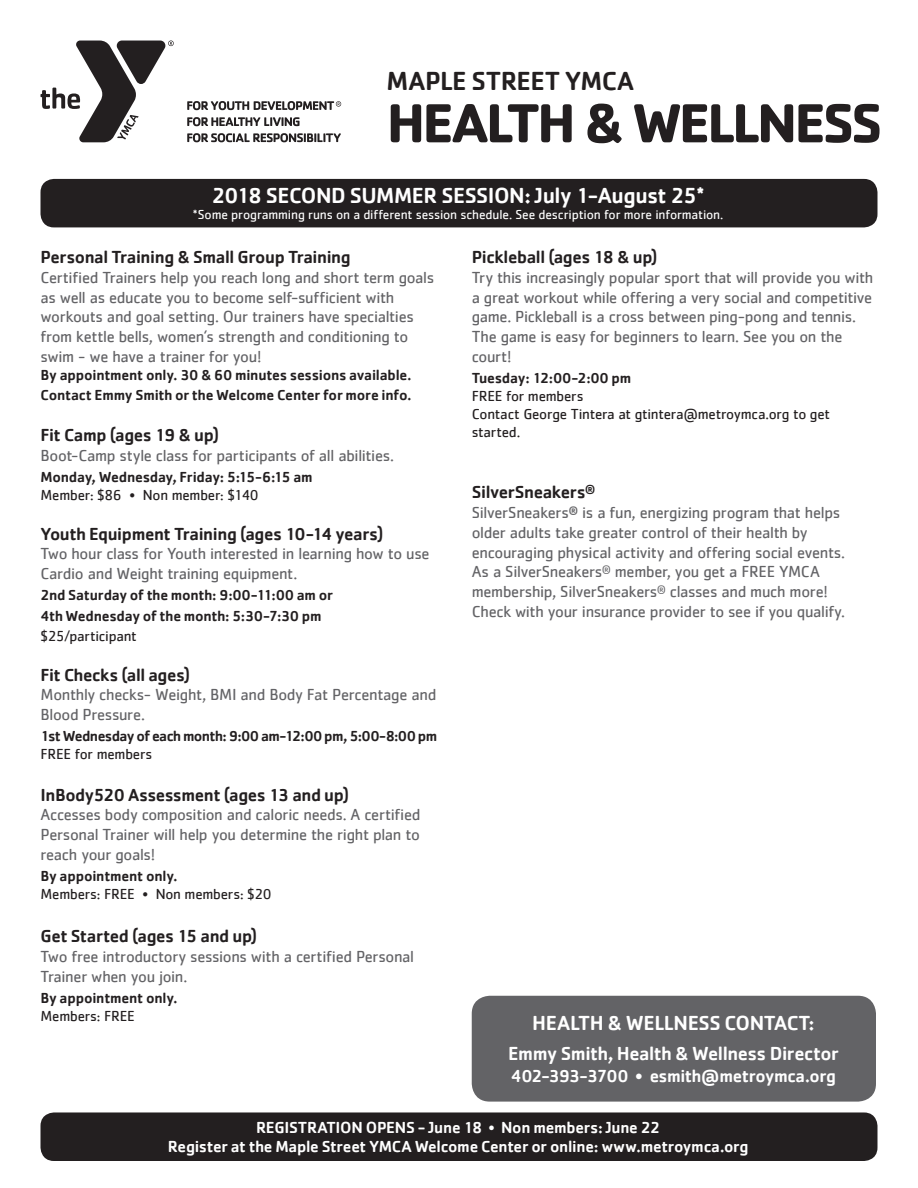
<style>
.page{position:relative;width:918px;height:1188px;background:#fff}
.page>*{position:absolute;margin:0;border:0;box-sizing:border-box;transform-origin:0 0}
.t1{font:700 57px "Cachet";letter-spacing:-.05em;color:#231f20}
.t2{font:500 27px "Cachet";letter-spacing:-.015em;color:#231f20}
.t3{font:500 22.5px "Cachet";letter-spacing:-.02em;color:#fff}
.t4{font:500 21px "Cachet";letter-spacing:-.02em;color:#fff}
.t5{font:500 19.5px "Cachet";letter-spacing:-.02em;color:#fff}
.t6{font:500 18px "Cachet";letter-spacing:-.02em;color:#231f20}
.t7{font:500 18px "Cachet";letter-spacing:-.025em;color:#fff}
.t8{font:16.5px/19.8px "Cachet";letter-spacing:-.02em;color:#636366}
.t9{font:500 16.5px/19.8px "Cachet";letter-spacing:-.015em;color:#fff;text-align:center}
.t10{font:500 15px/19.8px "Cachet";letter-spacing:-.015em;color:#231f20}
.t11{font:15px/18px "Cachet";letter-spacing:-.015em;color:#231f20}
.t12{font:500 15px "Cachet";letter-spacing:-.04em;color:#231f20}
.t13{font:13.5px "Cachet";letter-spacing:-.01em;color:#fff}
.s1{font-weight:400}
</style>
<div class="page">
<svg style="left:41px;top:40px;width:133px;height:102px"></svg>
<svg style="left:187px;top:117px;width:113px;height:9px"></svg>
<svg style="left:187px;top:133px;width:154px;height:9px"></svg>
<svg style="left:187px;top:101px;width:154px;height:9px"></svg>
<div style="left:40px;top:1112px;width:838px;height:49px;background:#231f20;border-radius:14px"></div>
<div style="left:40px;top:179px;width:838px;height:48px;background:#231f20;border-radius:14px"></div>
<div style="left:472px;top:996px;width:404px;height:106px;background:#636366;border-radius:18px"></div>
<h2 class="t2" style="left:387px;top:64px;width:249px">MAPLE STREET YMCA</h2>
<h1 class="t1" style="left:387px;top:86px;width:498px">HEALTH &amp; WELLNESS</h1>
<h3 class="t3" style="left:212px;top:182px;width:494px">2018 SECOND SUMMER SESSION: July 1-August 25*</h3>
<p class="t13" style="left:193px;top:207px;width:532px">*Some programming runs on a different session schedule. See description for more information.</p>
<p class="t6" style="left:40px;top:246px;width:312px">Personal Training &amp; Small Group Training</p>
<p class="t8" style="left:40px;top:267px;width:395px">Certified Trainers help you reach long and short term goals as well as educate you to become self-sufficient with workouts and goal setting. Our trainers have specialties from kettle bells, women’s strength and conditioning to swim - we have a trainer for you!</p>
<p class="t10" style="left:40px;top:365px;width:373px">By appointment only. 30 &amp; 60 minutes sessions available.<br>Contact Emmy Smith or the Welcome Center for more info.</p>
<p class="t6" style="left:40px;top:424px;width:180px">Fit Camp (ages 19 &amp; up)</p>
<p class="t8" style="left:40px;top:445px;width:355px">Boot-Camp style class for participants of all abilities.</p>
<p class="t10" style="left:40px;top:467px;width:274px">Monday, Wednesday, Friday: 5:15-6:15 am</p>
<p class="t11" style="left:40px;top:486px;width:220px">Member: $86 • Non member: $140</p>
<p class="t6" style="left:40px;top:523px;width:345px">Youth Equipment Training (ages 10-14 years)</p>
<p class="t8" style="left:40px;top:544px;width:391px">Two hour class for Youth interested in learning how to use<br>Cardio and Weight training equipment.</p>
<p class="t10" style="left:40px;top:584px;width:294px;line-height:21px">2nd Saturday of the month: 9:00-11:00 am or<br>4th Wednesday of the month: 5:30-7:30 pm</p>
<p class="t11" style="left:40px;top:627px;width:98px">$25/participant</p>
<p class="t6" style="left:40px;top:664px;width:151px">Fit Checks (all ages)</p>
<p class="t8" style="left:40px;top:685px;width:397px">Monthly checks- Weight, BMI and Body Fat Percentage and<br>Blood Pressure.</p>
<p class="t12" style="left:40px;top:727px;width:398px">1st Wednesday of each month: 9:00 am-12:00 pm, 5:00-8:00 pm</p>
<p class="t11" style="left:40px;top:745px;width:113px">FREE for members</p>
<p class="t6" style="left:40px;top:784px;width:310px">InBody520 Assessment (ages 13 and up)</p>
<p class="t8" style="left:40px;top:805px;width:382px;text-align:justify">Accesses body composition and caloric needs. A certified Personal Trainer will help you determine the right plan to reach your goals!</p>
<p class="t10" style="left:40px;top:866px;width:139px">By appointment only.</p>
<p class="t11" style="left:40px;top:885px;width:233px">Members: FREE • Non members: $20</p>
<p class="t6" style="left:40px;top:925px;width:218px">Get Started (ages 15 and up)</p>
<p class="t8" style="left:40px;top:946px;width:375px">Two free introductory sessions with a certified Personal<br>Trainer when you join.</p>
<p class="t10" style="left:40px;top:988px;width:139px">By appointment only.</p>
<p class="t11" style="left:40px;top:1007px;width:96px">Members: FREE</p>
<p class="t6" style="left:472px;top:246px;width:187px">Pickleball (ages 18 &amp; up)</p>
<p class="t8" style="left:472px;top:267px;width:403px">Try this increasingly popular sport that will provide you with a great workout while offering a very social and competitive game. Pickleball is a cross between ping-pong and tennis.<br>The game is easy for beginners to learn. See you on the court!</p>
<p class="t10" style="left:472px;top:368px;width:161px">Tuesday: 12:00-2:00 pm</p>
<p class="t11" style="left:472px;top:387px;width:360px">FREE for members<br>Contact George Tintera at gtintera@metroymca.org to get started.</p>
<p class="t6" style="left:472px;top:481px;width:125px">SilverSneakers<sup>®</sup></p>
<p class="t8" style="left:472px;top:502px;width:375px">SilverSneakers<sup>®</sup> is a fun, energizing program that helps older adults take greater control of their health by encouraging physical activity and offering social events.<br>As a SilverSneakers<sup>®</sup> member, you get a FREE YMCA membership, SilverSneakers<sup>®</sup> classes and much more!<br>Check with your insurance provider to see if you qualify.</p>
<p class="t4" style="left:532px;top:1010px;width:284px">HEALTH &amp; WELLNESS CONTACT:</p>
<p class="t5" style="left:508px;top:1042px;width:332px">Emmy Smith, Health &amp; Wellness Director</p>
<p class="t7" style="left:511px;top:1065px;width:327px">402-393-3700 • esmith@metroymca.org</p>
<p class="t9" style="left:168px;top:1117px;width:582px">REGISTRATION OPENS - June 18 <span class="s1">•</span> Non members: June 22<br>Register at the Maple Street YMCA Welcome Center or online: www.metroymca.org</p>
</div>
